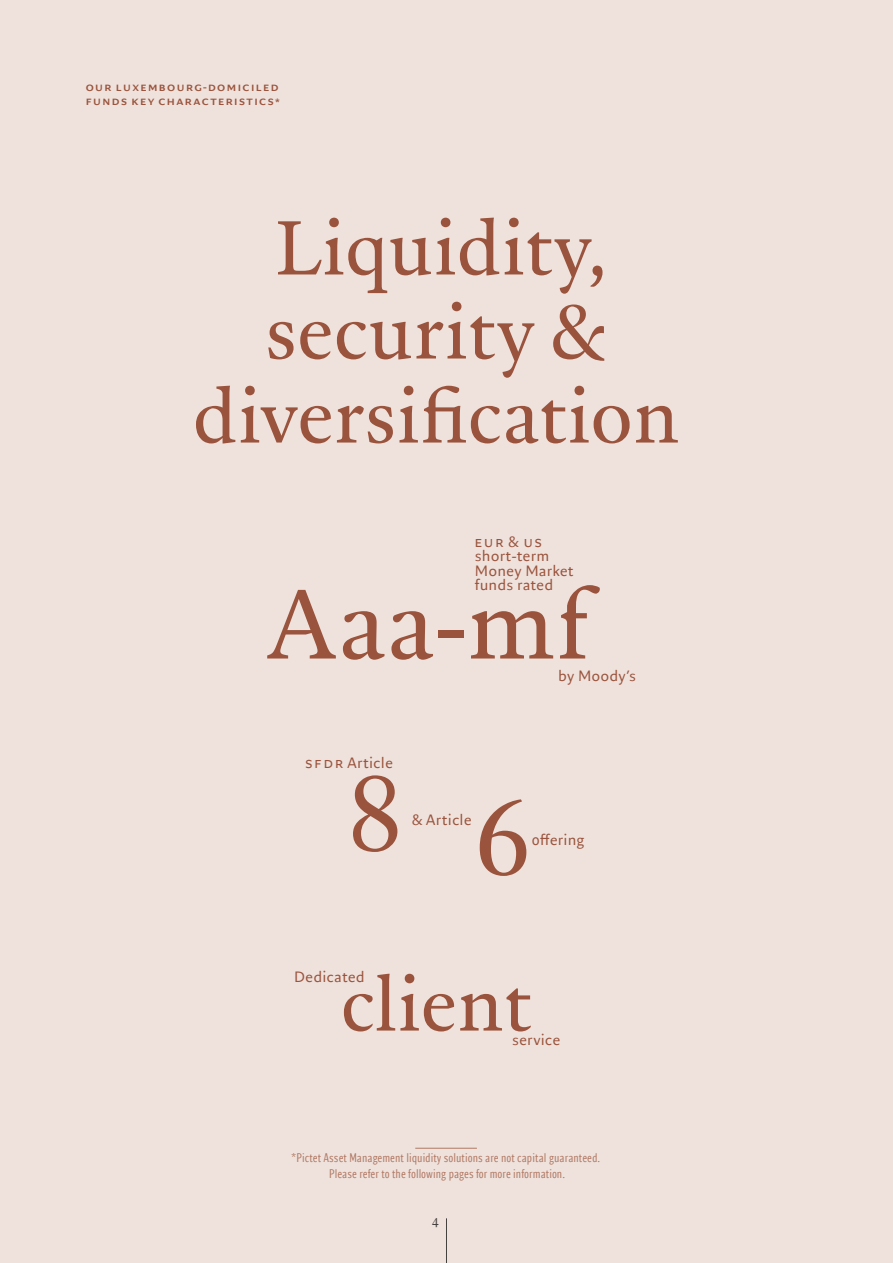
<style>
.page{position:relative;width:893px;height:1263px;background:#efe2dc}
.page>*{position:absolute;margin:0;border:0;box-sizing:border-box;transform-origin:0 0}
.t1{font:108px "Lardy Serif";color:#9a543d}
.t2{font:93px "Lardy Serif";color:#9a543d}
.t3{font:72px/84px "Lardy Serif";color:#9a543d;text-align:center}
.t4{font:14.25px/14.5px "Lardy Sans";letter-spacing:.01em;color:#9a543d}
.t5{font:12.75px "Lardy Serif";color:#4a4a49}
.t6{font:12px/15.3px "Lardy Sans Cond";letter-spacing:.005em;color:#b17964;text-align:center}
.t7{font:700 11.25px/14.7px "Lardy Sans";letter-spacing:.01em;color:#9a543d}
</style>
<div class="page">
<hr style="left:415px;top:1148px;width:62px;height:1px;background:#b17964">
<p class="t7" style="left:85px;top:79px;width:197px">Our Luxem bourg-dom iciled funds key characteristics*</p>
<h3 class="t3" style="left:192px;top:208px;width:489px">Liquidity, security &amp; diversification</h3>
<p class="t4" style="left:475px;top:534px;width:100px;text-indent:33px">&amp; US short-term<br>Money Market funds rated</p>
<p class="t4" style="left:474px;top:534px;width:11px">EUR</p>
<h2 class="t2" style="left:266px;top:560px;width:323px">Aaa-mf</h2>
<p class="t4" style="left:558px;top:668px;width:79px">by Moody’s</p>
<p class="t4" style="left:304px;top:756px;width:90px">S FDR Article</p>
<h1 class="t1" style="left:347px;top:748px;width:187px">8 6</h1>
<p class="t4" style="left:412px;top:813px;width:62px">&amp; Article</p>
<p class="t4" style="left:531px;top:832px;width:54px">0ffering</p>
<p class="t4" style="left:294px;top:970px;width:72px">Dedicated</p>
<h3 class="t3" style="left:340px;top:964px;width:193px">client</h3>
<p class="t4" style="left:512px;top:1033px;width:50px">service</p>
<p class="t6" style="left:291px;top:1150px;width:311px">*Pictet Asset Management liquidity solutions are not capital guaranteed.<br>Please refer to the following pages for more information.</p>
<p class="t5" style="left:432px;top:1211px;width:9px">4</p>
</div>
